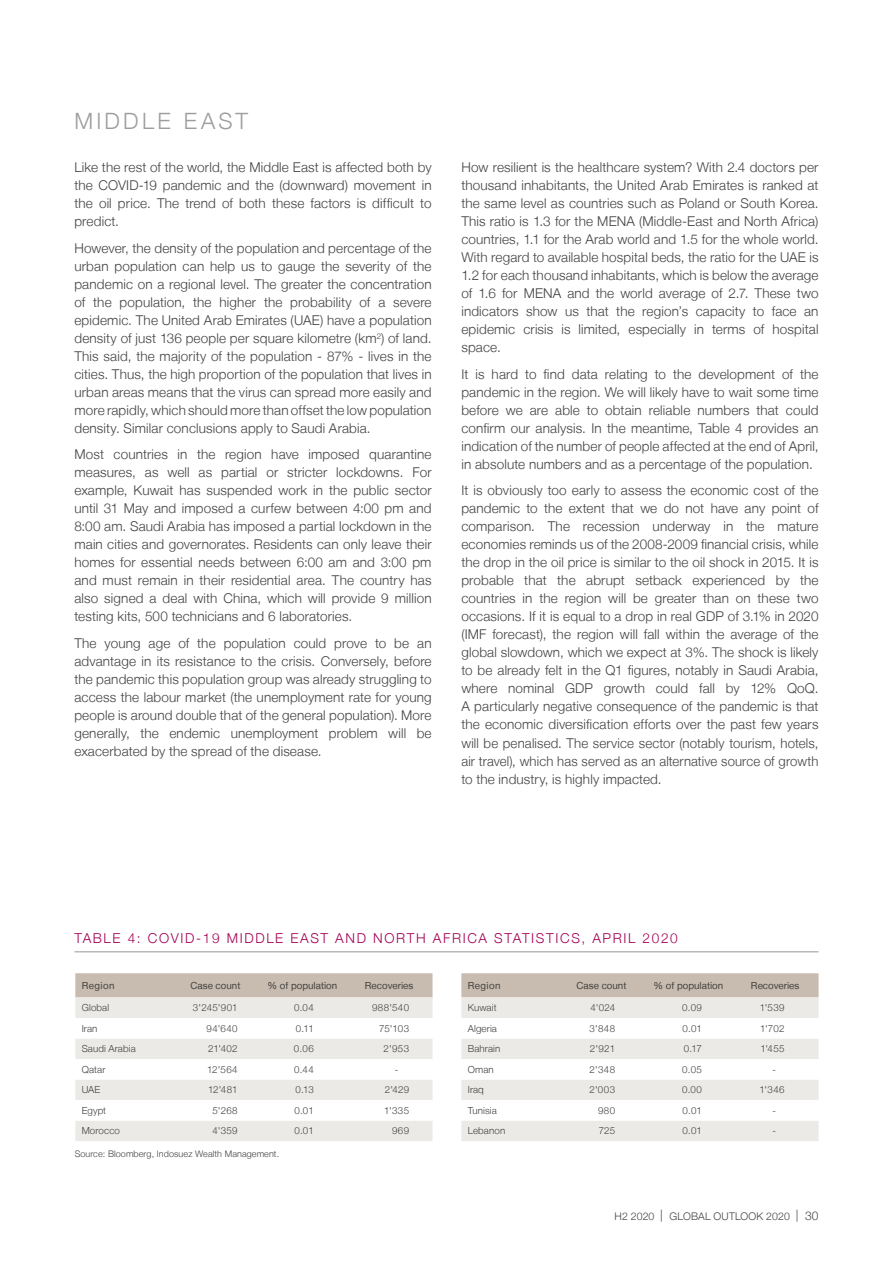
<style>
.page{position:relative;width:893px;height:1263px;background:#fff}
.page>*{position:absolute;margin:0;border:0;box-sizing:border-box;transform-origin:0 0}
.t1{font:300 22.5px "Helvetica Neue LT";letter-spacing:.145em;color:#9d9d9c}
.t2{font:300 13.65px "Helvetica Neue LT";letter-spacing:.12em;color:#a30156}
.t3{font:300 13.5px/18px "Helvetica Neue LT";letter-spacing:.01em;color:#424241;text-align:justify}
.t4{font:300 10.5px "Helvetica Neue LT";letter-spacing:.015em;color:#424241}
.t5{font:300 9.75px "Helvetica Neue LT";letter-spacing:.015em;color:#424241}
.t6{font:9.75px "Helvetica Neue LT";color:#424241}
.t7{font:300 9px "Helvetica Neue LT";letter-spacing:.01em;color:#424241}
.s1{font-size:12px}
</style>
<div class="page">
<hr style="left:74px;top:951px;width:745px;height:1px;background:#979796">
<div style="left:75px;top:973px;width:357px;height:24px;background:#c8bbaf"></div>
<div style="left:75px;top:997px;width:357px;height:144px;background:#eceae6"></div>
<svg style="left:75px;top:1018px;width:357px;height:102px"></svg>
<div style="left:461px;top:973px;width:358px;height:24px;background:#c8bbaf"></div>
<div style="left:461px;top:997px;width:358px;height:144px;background:#eceae6"></div>
<svg style="left:461px;top:1018px;width:358px;height:102px"></svg>
<h1 class="t1" style="left:74px;top:107px;width:175px">MIDDLE EAST</h1>
<p class="t3" style="left:74px;top:158px;width:359px">Like the rest of the world, the Middle East is affected both by the COVID-19 pandemic and the (downward) movement in the oil price. The trend of both these factors is difficult to predict.</p>
<p class="t3" style="left:74px;top:239px;width:359px">However, the density of the population and percentage of the urban population can help us to gauge the severity of the pandemic on a regional level. The greater the concentration of the population, the higher the probability of a severe epidemic. The United Arab Emirates (UAE) have a population density of just 136 people per square kilometre (km<sup>2</sup>) of land.<br>This said, the majority of the population - 87% - lives in the cities. Thus, the high proportion of the population that lives in urban areas means that the virus can spread more easily and more rapidly, which should more than offset the low population density. Similar conclusions apply to Saudi Arabia.</p>
<p class="t3" style="left:74px;top:445px;width:359px">Most countries in the region have imposed quarantine measures, as well as partial or stricter lockdowns. For example, Kuwait has suspended work in the public sector until 31 May and imposed a curfew between 4:00 pm and 8:00 am. Saudi Arabia has imposed a partial lockdown in the main cities and governorates. Residents can only leave their homes for essential needs between 6:00 am and 3:00 pm and must remain in their residential area. The country has also signed a deal with China, which will provide 9 million testing kits, 500 technicians and 6 laboratories.</p>
<p class="t3" style="left:74px;top:634px;width:359px">The young age of the population could prove to be an advantage in its resistance to the crisis. Conversely, before the pandemic this population group was already struggling to access the labour market (the unemployment rate for young people is around double that of the general population). More generally, the endemic unemployment problem will be exacerbated by the spread of the disease.</p>
<p class="t3" style="left:461px;top:158px;width:359px">How resilient is the healthcare system? With 2.4 doctors per thousand inhabitants, the United Arab Emirates is ranked at the same level as countries such as Poland or South Korea.<br>This ratio is 1.3 for the MENA (Middle-East and North Africa) countries, 1.1 for the Arab world and 1.5 for the whole world.<br>With regard to available hospital beds, the ratio for the UAE is 1.2 for each thousand inhabitants, which is below the average of 1.6 for MENA and the world average of 2.7. These two indicators show us that the region’s capacity to face an epidemic crisis is limited, especially in terms of hospital space.</p>
<p class="t3" style="left:461px;top:365px;width:359px">It is hard to find data relating to the development of the pandemic in the region. We will likely have to wait some time before we are able to obtain reliable numbers that could confirm our analysis. In the meantime, Table 4 provides an indication of the number of people affected at the end of April, in absolute numbers and as a percentage of the population.</p>
<p class="t3" style="left:461px;top:481px;width:359px">It is obviously too early to assess the economic cost of the pandemic to the extent that we do not have any point of comparison. The recession underway in the mature economies reminds us of the 2008-2009 financial crisis, while the drop in the oil price is similar to the oil shock in 2015. It is probable that the abrupt setback experienced by the countries in the region will be greater than on these two occasions. If it is equal to a drop in real GDP of 3.1% in 2020 (IMF forecast), the region will fall within the average of the global slowdown, which we expect at 3%. The shock is likely to be already felt in the Q1 figures, notably in Saudi Arabia, where nominal GDP growth could fall by 12% QoQ.<br>A particularly negative consequence of the pandemic is that the economic diversification efforts over the past few years will be penalised. The service sector (notably tourism, hotels, air travel), which has served as an alternative source of growth to the industry, is highly impacted.</p>
<p class="t2" style="left:74px;top:930px;width:605px">TABLE 4: COVID-19 MIDDLE EAST AND NORTH AFRICA STATISTICS, APRIL 2020</p>
<p class="t6" style="left:82px;top:979px;width:34px">Region</p>
<p class="t6" style="left:191px;top:979px;width:51px">Case count</p>
<p class="t6" style="left:267px;top:979px;width:71px">% of population</p>
<p class="t6" style="left:365px;top:979px;width:50px">Recoveries</p>
<p class="t5" style="left:82px;top:1002px;width:29px">Global</p>
<p class="t5" style="left:193px;top:1002px;width:46px">3'245'901</p>
<p class="t5" style="left:294px;top:1002px;width:21px">0.04</p>
<p class="t5" style="left:372px;top:1002px;width:39px">988'540</p>
<p class="t5" style="left:82px;top:1022px;width:17px">Iran</p>
<p class="t5" style="left:207px;top:1022px;width:33px">94'640</p>
<p class="t5" style="left:296px;top:1022px;width:19px">0.11</p>
<p class="t5" style="left:379px;top:1022px;width:31px">75'103</p>
<p class="t5" style="left:82px;top:1043px;width:56px">Saudi Arabia</p>
<p class="t5" style="left:208px;top:1043px;width:31px">21'402</p>
<p class="t5" style="left:294px;top:1043px;width:21px">0.06</p>
<p class="t5" style="left:383px;top:1043px;width:27px">2'953</p>
<p class="t5" style="left:82px;top:1063px;width:25px">Qatar</p>
<p class="t5" style="left:207px;top:1063px;width:32px">12'564</p>
<p class="t5" style="left:294px;top:1063px;width:21px">0.44</p>
<p class="t5" style="left:395px;top:1063px;width:5px">-</p>
<p class="t5" style="left:82px;top:1084px;width:20px">UAE</p>
<p class="t5" style="left:208px;top:1084px;width:31px">12'481</p>
<p class="t5" style="left:296px;top:1084px;width:20px">0.13</p>
<p class="t5" style="left:385px;top:1084px;width:26px">2'429</p>
<p class="t5" style="left:82px;top:1104px;width:26px">Egypt</p>
<p class="t5" style="left:212px;top:1104px;width:27px">5'268</p>
<p class="t5" style="left:294px;top:1104px;width:21px">0.01</p>
<p class="t5" style="left:384px;top:1104px;width:26px">1'335</p>
<p class="t5" style="left:82px;top:1125px;width:40px">Morocco</p>
<p class="t5" style="left:212px;top:1125px;width:27px">4'359</p>
<p class="t5" style="left:294px;top:1125px;width:21px">0.01</p>
<p class="t5" style="left:392px;top:1125px;width:19px">969</p>
<p class="t6" style="left:468px;top:979px;width:34px">Region</p>
<p class="t6" style="left:577px;top:979px;width:51px">Case count</p>
<p class="t6" style="left:653px;top:979px;width:71px">% of population</p>
<p class="t6" style="left:751px;top:979px;width:50px">Recoveries</p>
<p class="t5" style="left:468px;top:1002px;width:30px">Kuwait</p>
<p class="t5" style="left:590px;top:1002px;width:26px">4'024</p>
<p class="t5" style="left:682px;top:1002px;width:21px">0.09</p>
<p class="t5" style="left:760px;top:1002px;width:26px">1'539</p>
<p class="t5" style="left:468px;top:1022px;width:31px">Algeria</p>
<p class="t5" style="left:590px;top:1022px;width:27px">3'848</p>
<p class="t5" style="left:683px;top:1022px;width:21px">0.01</p>
<p class="t5" style="left:760px;top:1022px;width:26px">1'702</p>
<p class="t5" style="left:468px;top:1043px;width:34px">Bahrain</p>
<p class="t5" style="left:590px;top:1043px;width:27px">2'921</p>
<p class="t5" style="left:684px;top:1043px;width:20px">0.17</p>
<p class="t5" style="left:760px;top:1043px;width:26px">1'455</p>
<p class="t5" style="left:468px;top:1063px;width:28px">Oman</p>
<p class="t5" style="left:590px;top:1063px;width:27px">2'348</p>
<p class="t5" style="left:682px;top:1063px;width:21px">0.05</p>
<p class="t5" style="left:772px;top:1063px;width:5px">-</p>
<p class="t5" style="left:468px;top:1084px;width:18px">Iraq</p>
<p class="t5" style="left:589px;top:1084px;width:27px">2'003</p>
<p class="t5" style="left:682px;top:1084px;width:21px">0.00</p>
<p class="t5" style="left:760px;top:1084px;width:26px">1'346</p>
<p class="t5" style="left:468px;top:1104px;width:31px">Tunisia</p>
<p class="t5" style="left:598px;top:1104px;width:19px">980</p>
<p class="t5" style="left:683px;top:1104px;width:21px">0.01</p>
<p class="t5" style="left:772px;top:1104px;width:5px">-</p>
<p class="t5" style="left:468px;top:1125px;width:39px">Lebanon</p>
<p class="t5" style="left:599px;top:1125px;width:18px">725</p>
<p class="t5" style="left:683px;top:1125px;width:21px">0.01</p>
<p class="t5" style="left:772px;top:1125px;width:5px">-</p>
<p class="t7" style="left:75px;top:1148px;width:206px">Source: Bloomberg, Indosuez Wealth Management.</p>
<p class="t4" style="left:615px;top:1210px;width:206px">H2 2020 <span class="s1">|</span> GLOBAL OUTLOOK 2020 <span class="s1">| 30</span></p>
</div>
